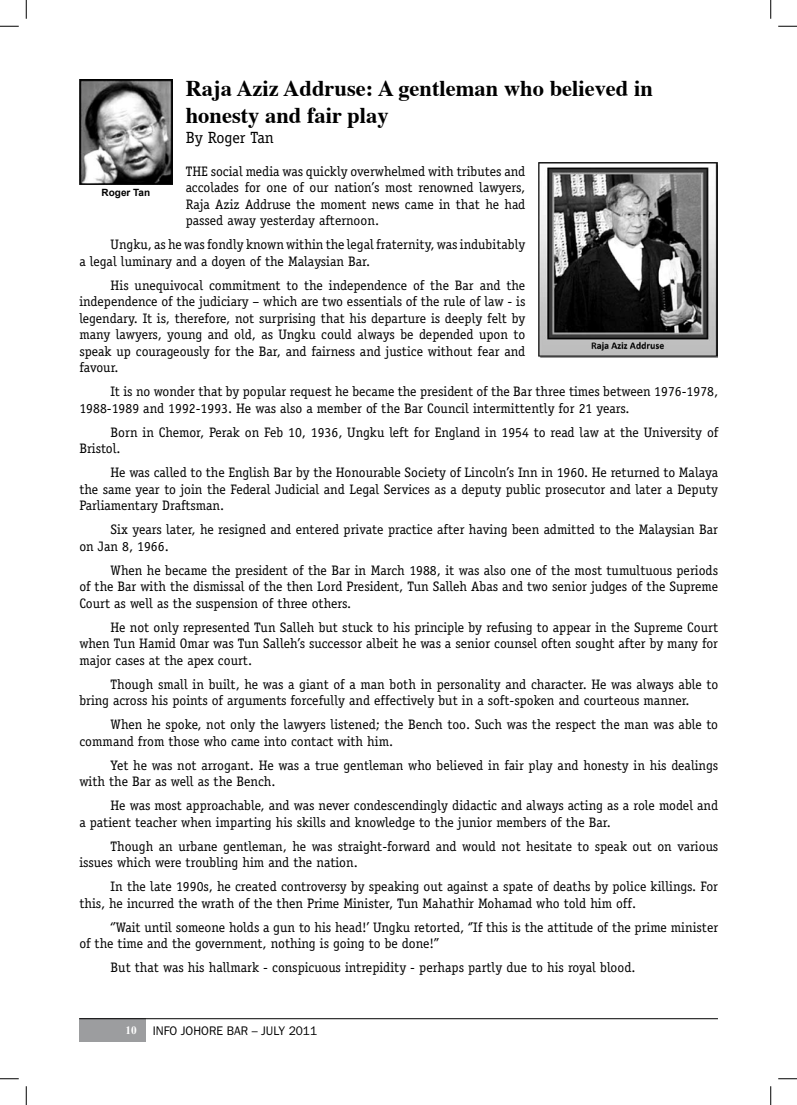
<style>
.page{position:relative;width:797px;height:1105px;background:#fff}
.page>*{position:absolute;margin:0;border:0;box-sizing:border-box;transform-origin:0 0}
.t1{font:700 22.5px/27px "Times";color:#000}
.t2{font:16.25px "Officina Serif";color:#000}
.t3{font:13.75px/16.5px "Officina Serif";color:#000}
.t4{font:12.5px "Franklin Gothic";color:#000;scale:.95 1}
.t5{font:700 11.25px "Times New Roman";color:#fff}
.t6{font:700 10px "Arial";color:#000}
</style>
<div class="page">
<div style="left:79px;top:1019px;width:66px;height:23px;background:#9c9d9f"></div>
<hr style="left:79px;top:1018px;width:639px;height:1px;background:#000">
<img style="left:79px;top:80px;width:94px;height:105px">
<img style="left:538px;top:163px;width:179px;height:195px">
<svg style="left:0;top:25px;width:19px;height:2px"></svg>
<svg style="left:778px;top:25px;width:19px;height:2px"></svg>
<svg style="left:0;top:1078px;width:19px;height:1px"></svg>
<svg style="left:778px;top:1078px;width:19px;height:1px"></svg>
<svg style="left:25px;top:0;width:2px;height:19px"></svg>
<svg style="left:25px;top:1086px;width:2px;height:19px"></svg>
<svg style="left:770px;top:0;width:1px;height:19px"></svg>
<svg style="left:770px;top:1086px;width:1px;height:19px"></svg>
<h1 class="t1" style="left:186px;top:73px;width:468px">Raja Aziz Addruse: A gentleman who believed in honesty and fair play</h1>
<p class="t2" style="left:186px;top:128px;width:90px">By Roger Tan</p>
<p class="t3" style="left:186px;top:163px;width:341px;text-align:justify">THE social media was quickly overwhelmed with tributes and accolades for one of our nation’s most renowned lawyers, Raja Aziz Addruse the moment news came in that he had passed away yesterday afternoon.</p>
<p class="t3" style="left:79px;top:237px;width:447px;text-indent:31px">Ungku, as he was fondly known within the legal fraternity, was indubitably a legal luminary and a doyen of the Malaysian Bar.</p>
<p class="t3" style="left:79px;top:277px;width:447px;text-align:justify;text-indent:31px">His unequivocal commitment to the independence of the Bar and the independence of the judiciary – which are two essentials of the rule of law - is legendary. It is, therefore, not surprising that his departure is deeply felt by many lawyers, young and old, as Ungku could always be depended upon to speak up courageously for the Bar, and fairness and justice without fear and favour.</p>
<p class="t3" style="left:79px;top:384px;width:640px;text-indent:31px">It is no wonder that by popular request he became the president of the Bar three times between 1976-1978,<br>1988-1989 and 1992-1993. He was also a member of the Bar Council intermittently for 21 years.</p>
<p class="t3" style="left:79px;top:424px;width:640px;text-indent:31px">Born in Chemor, Perak on Feb 10, 1936, Ungku left for England in 1954 to read law at the University of<br>Bristol.</p>
<p class="t3" style="left:79px;top:465px;width:640px;text-align:justify;text-indent:31px">He was called to the English Bar by the Honourable Society of Lincoln’s Inn in 1960. He returned to Malaya the same year to join the Federal Judicial and Legal Services as a deputy public prosecutor and later a Deputy Parliamentary Draftsman.</p>
<p class="t3" style="left:79px;top:522px;width:640px;text-indent:31px">Six years later, he resigned and entered private practice after having been admitted to the Malaysian Bar on Jan 8, 1966.</p>
<p class="t3" style="left:79px;top:562px;width:640px;text-align:justify;text-indent:31px">When he became the president of the Bar in March 1988, it was also one of the most tumultuous periods of the Bar with the dismissal of the then Lord President, Tun Salleh Abas and two senior judges of the Supreme Court as well as the suspension of three others.</p>
<p class="t3" style="left:79px;top:619px;width:640px;text-align:justify;text-indent:31px">He not only represented Tun Salleh but stuck to his principle by refusing to appear in the Supreme Court when Tun Hamid Omar was Tun Salleh’s successor albeit he was a senior counsel often sought after by many for major cases at the apex court.</p>
<p class="t3" style="left:79px;top:676px;width:640px;text-indent:31px">Though small in built, he was a giant of a man both in personality and character. He was always able to bring across his points of arguments forcefully and effectively but in a soft-spoken and courteous manner.</p>
<p class="t3" style="left:79px;top:717px;width:640px;text-indent:31px">When he spoke, not only the lawyers listened; the Bench too. Such was the respect the man was able to command from those who came into contact with him.</p>
<p class="t3" style="left:79px;top:757px;width:640px;text-indent:31px">Yet he was not arrogant. He was a true gentleman who believed in fair play and honesty in his dealings with the Bar as well as the Bench.</p>
<p class="t3" style="left:79px;top:798px;width:640px;text-indent:31px">He was most approachable, and was never condescendingly didactic and always acting as a role model and a patient teacher when imparting his skills and knowledge to the junior members of the Bar.</p>
<p class="t3" style="left:79px;top:838px;width:640px;text-indent:31px">Though an urbane gentleman, he was straight-forward and would not hesitate to speak out on various issues which were troubling him and the nation.</p>
<p class="t3" style="left:79px;top:878px;width:640px;text-indent:31px">In the late 1990s, he created controversy by speaking out against a spate of deaths by police killings. For this, he incurred the wrath of the then Prime Minister, Tun Mahathir Mohamad who told him off.</p>
<p class="t3" style="left:79px;top:919px;width:640px;text-indent:31px">‘’Wait until someone holds a gun to his head!’ Ungku retorted, ‘’If this is the attitude of the prime minister of the time and the government, nothing is going to be done!’’</p>
<p class="t3" style="left:111px;top:959px;width:526px">But that was his hallmark - conspicuous intrepidity - perhaps partly due to his royal blood.</p>
<p class="t6" style="left:102px;top:187px;width:50px">Roger Tan</p>
<p class="t5" style="left:126px;top:1023px;width:13px">10</p>
<p class="t4" style="left:153px;top:1023px;width:174px">INFO JOHORE BAR – JULY 2011</p>
</div>
